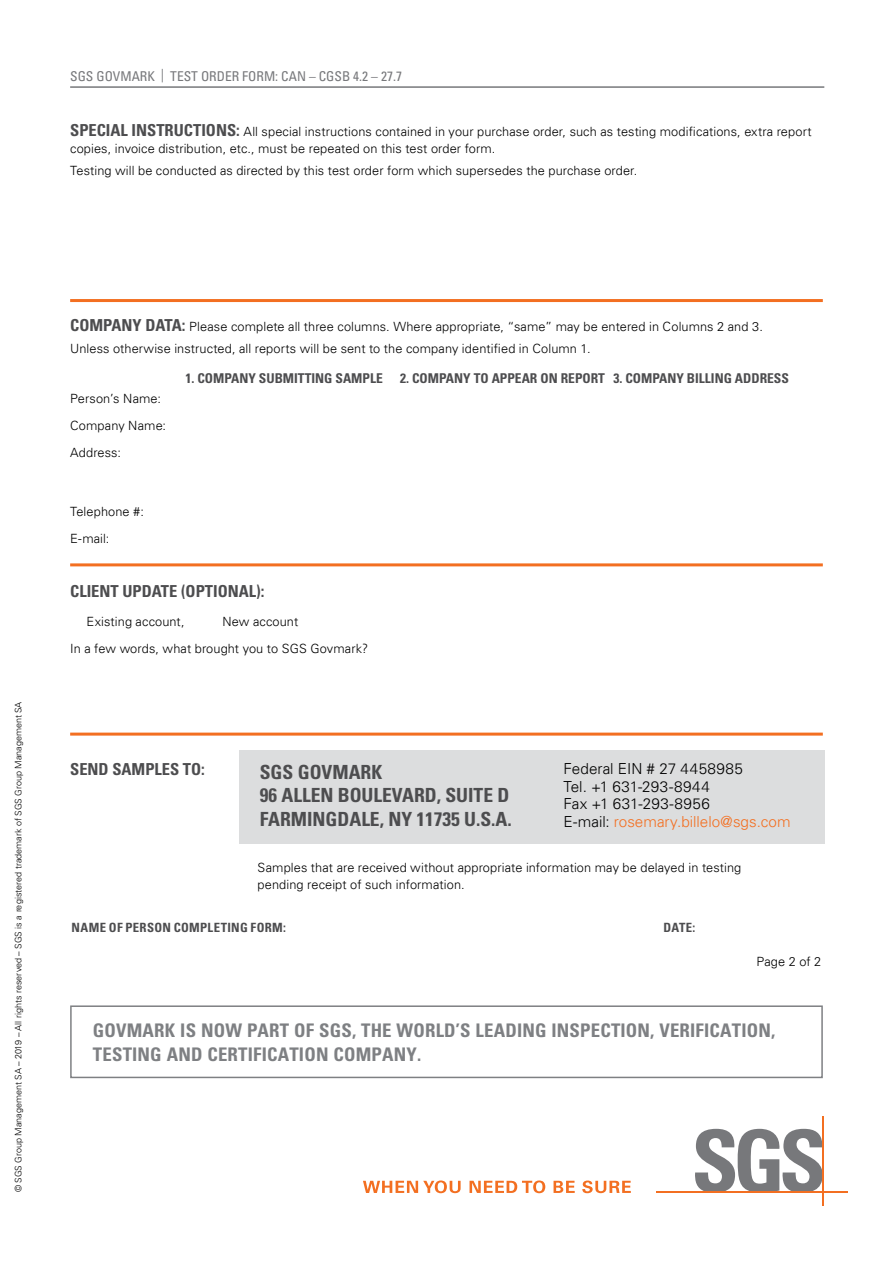
<style>
.page{position:relative;width:893px;height:1263px;background:#fff}
.page>*{position:absolute;margin:0;border:0;box-sizing:border-box;transform-origin:0 0}
.t1{font:700 condensed 19.5px/23.9px "Univers LT";color:#4d4d4f}
.t2{font:700 condensed 18.75px/23.7px "Univers LT";letter-spacing:.01em;color:#7e8083}
.t3{font:700 condensed 16.5px "Univers LT";color:#4d4d4f}
.t4{font:300 15.3px/17.5px "Univers LT";letter-spacing:.005em;color:#000}
.t5{font:700 condensed 13.5px "Univers LT";color:#4d4d4f}
.t6{font:condensed 13.5px "Univers LT";color:#77787b}
.t7{font:300 12.75px/26.7px "Univers LT";letter-spacing:.01em;color:#000}
.t8{font:700 condensed 12.75px "Univers LT";letter-spacing:.025em;color:#4d4d4f}
.t9{font:300 9px "Univers LT";color:#000}
.s1{font-weight:700;font-stretch:condensed;font-size:16.5px;color:#4d4d4f}
.s2{color:#f36f21}
</style>
<div class="page">
<div style="left:239px;top:750px;width:585px;height:94px;background:#dcddde"></div>
<svg style="left:363px;top:1180px;width:98px;height:13px"></svg>
<svg style="left:470px;top:1180px;width:75px;height:13px"></svg>
<svg style="left:554px;top:1181px;width:21px;height:12px"></svg>
<svg style="left:582px;top:1180px;width:49px;height:13px"></svg>
<svg style="left:695px;top:1129px;width:127px;height:62px"></svg>
<hr style="left:656px;top:1191px;width:192px;height:2px;background:#f36f21">
<hr style="left:822px;top:1116px;width:2px;height:90px;background:#f36f21">
<div style="left:70px;top:1005px;width:753px;height:73px;border:2px solid #7e8083"></div>
<hr style="left:70px;top:733px;width:753px;height:3px;background:#f36f21">
<hr style="left:70px;top:299px;width:753px;height:3px;background:#f36f21">
<hr style="left:70px;top:563px;width:753px;height:3px;background:#f36f21">
<hr style="left:70px;top:86px;width:754px;height:2px;background:#77787b">
<p class="t6" style="left:70px;top:68px;width:333px">SGS GOVMARK | TEST ORDER FORM: CAN – CGSB 4.2 – 27.7</p>
<p class="t7" style="left:70px;top:124px;width:743px;line-height:16.5px"><span class="s1">SPECIAL INSTRUCTIONS:</span> All special instructions contained in your purchase order, such as testing modifications, extra report copies, invoice distribution, etc., must be repeated on this test order form.</p>
<p class="t7" style="left:70px;top:157px;width:569px">Testing will be conducted as directed by this test order form which supersedes the purchase order.</p>
<p class="t9" style="left:13px;top:1192px;width:492px;rotate:-90deg">© SGS Group Management SA – 2019 – All rights reserved – SGS is a registered trademark of SGS Group Management SA</p>
<p class="t7" style="left:70px;top:316px;width:694px;line-height:21.8px"><span class="s1">COMPANY DATA:</span> Please complete all three columns. Where appropriate, “same” may be entered in Columns 2 and 3.<br>Unless otherwise instructed, all reports will be sent to the company identified in Column 1.</p>
<p class="t7" style="left:70px;top:385px;width:98px">Person’s Name:<br>Company Name:<br>Address:</p>
<p class="t7" style="left:70px;top:498px;width:76px">Telephone #:<br>E-mail:</p>
<p class="t5" style="left:185px;top:370px;width:199px">1. COMPANY SUBMITTING SAMPLE</p>
<p class="t5" style="left:400px;top:370px;width:390px">2. COMPANY TO APPEAR ON REPORT 3. COMPANY BILLING ADDRESS</p>
<p class="t3" style="left:70px;top:581px;width:196px">CLIENT UPDATE (OPTIONAL):</p>
<p class="t7" style="left:70px;top:608px;width:300px;text-indent:152px">New account<br>In a few words, what brought you to SGS Govmark?</p>
<p class="t7" style="left:87px;top:608px;width:100px">Existing account,</p>
<p class="t3" style="left:70px;top:759px;width:136px">SEND SAMPLES TO:</p>
<h1 class="t1" style="left:260px;top:760px;width:254px">SGS GOVMARK<br>96 ALLEN BOULEVARD, SUITE D<br>FARMINGDALE, NY 11735 U.S.A.</h1>
<p class="t4" style="left:563px;top:760px;width:229px">Federal EIN # 27 4458985<br>Tel. +1 631-293-8944<br>Fax +1 631-293-8956<br>E-mail: <span class="s2">rosemary.billelo@sgs.com</span></p>
<p class="t7" style="left:258px;top:859px;width:485px;line-height:16.5px">Samples that are received without appropriate information may be delayed in testing pending receipt of such information.</p>
<p class="t8" style="left:72px;top:919px;width:216px">NAME OF PERSON COMPLETING FORM:</p>
<p class="t8" style="left:663px;top:919px;width:34px">DATE:</p>
<p class="t7" style="left:756px;top:948px;width:66px">Page 2 of 2</p>
<h2 class="t2" style="left:93px;top:1019px;width:684px">GOVMARK IS NOW PART OF SGS, THE WORLD’S LEADING INSPECTION, VERIFICATION,<br>TESTING AND CERTIFICATION COMPANY.</h2>
</div>
